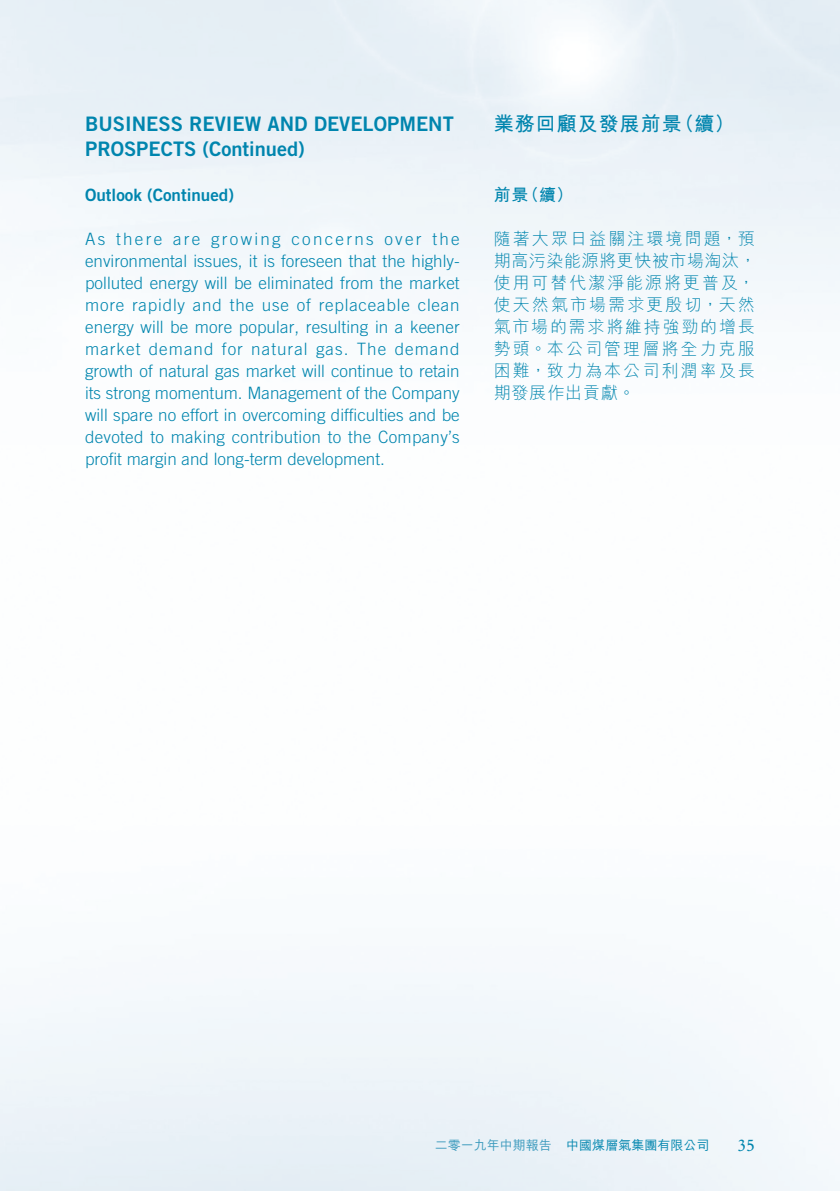
<style>
.page{position:relative;width:840px;height:1191px;background:#fff}
.page>*{position:absolute;margin:0;border:0;box-sizing:border-box;transform-origin:0 0}
.t1{font:20px/25px "Trade Gothic LT Std Bd 2";color:#0085ae}
.t2{font:700 20px "M Hei HK";letter-spacing:.05em;color:#0085ae}
.t3{font:300 17px/22px "Trade Gothic LT Std";color:#0085ae;text-align:justify}
.t4{font:300 17px/22px "M Hei HK";letter-spacing:.12em;color:#0085ae;text-align:justify}
.t5{font:17px "Trade Gothic LT Std Bd 2";color:#0085ae}
.t6{font:700 17px "M Hei HK";color:#0085ae}
.t7{font:17px "Stempel Garamond LT Std";color:#0085ae}
.t8{font:500 13px "M Hei HK";color:#0085ae}
.s1{color:#3999bc}
</style>
<div class="page">
<p class="t1" style="left:85px;top:111px;width:370px">BUSINESS REVIEW AND DEVELOPMENT<br>PROSPECTS (Continued)</p>
<p class="t5" style="left:85px;top:184px;width:150px">Outlook (Continued)</p>
<p class="t3" style="left:85px;top:227px;width:376px">As there are growing concerns over the environmental issues, it is foreseen that the highly&shy;polluted energy will be eliminated from the market more rapidly and the use of replaceable clean energy will be more popular, resulting in a keener market demand for natural gas. The demand growth of natural gas market will continue to retain its strong momentum. Management of the Company will spare no effort in overcoming difficulties and be devoted to making contribution to the Company’s profit margin and long-term development.</p>
<p class="t2" style="left:493px;top:109px;width:242px">業務回顧及發展前景（續）</p>
<p class="t6" style="left:493px;top:182px;width:81px">前景（續）</p>
<p class="t4" style="left:493px;top:227px;width:264px">隨著大眾日益關注環境問題，預期高污染能源將更快被市場淘汰，使用可替代潔淨能源將更普及，使天然氣市場需求更殷切，天然氣市場的需求將維持強勁的增長勢頭。本公司管理層將全力克服困難，致力為本公司利潤率及長期發展作出貢獻。</p>
<p class="t8" style="left:434px;top:1135px;width:276px"><span class="s1">二零一九年中期報告</span> 中國煤層氣集團有限公司</p>
<p class="t7" style="left:737px;top:1134px;width:18px">35</p>
</div>
